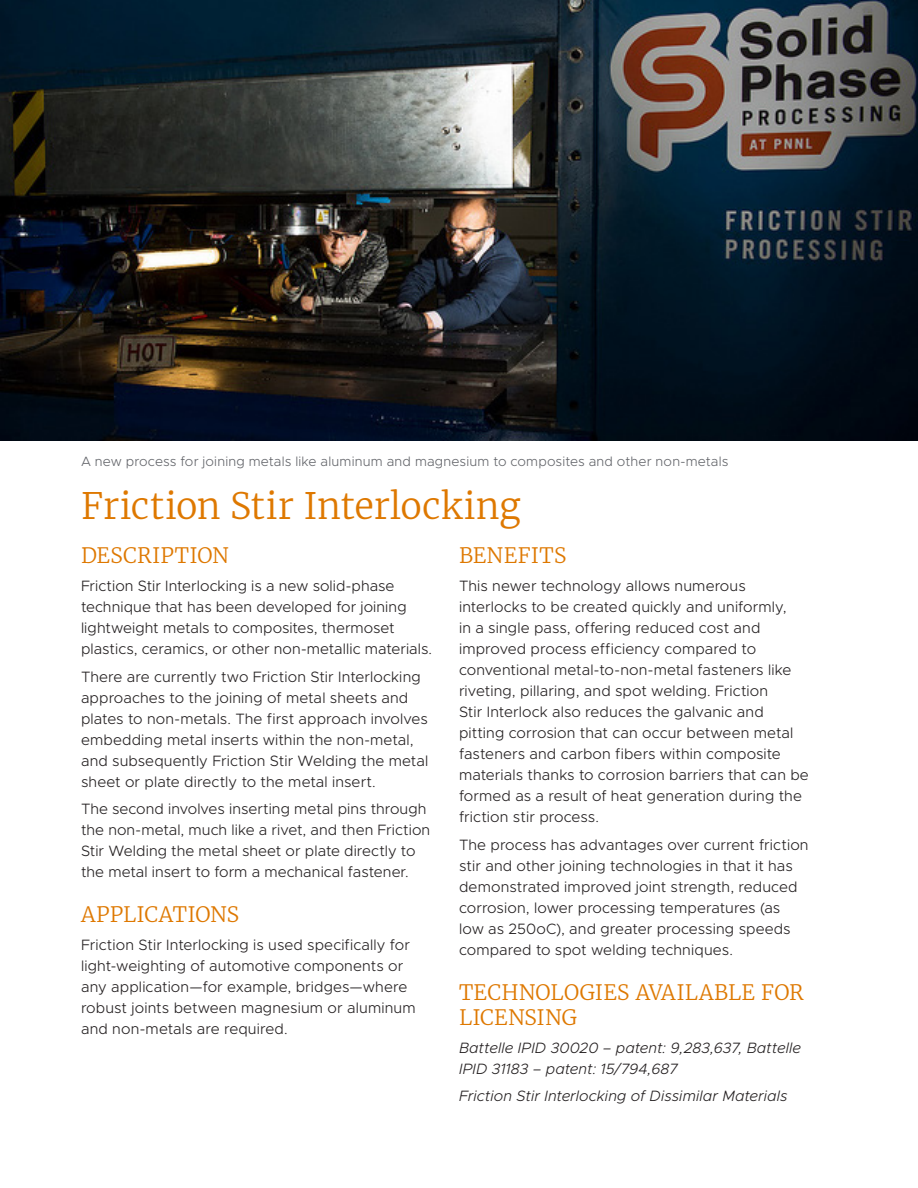
<style>
.page{position:relative;width:918px;height:1188px;background:#fff}
.page>*{position:absolute;margin:0;border:0;box-sizing:border-box;transform-origin:0 0}
.Flier_Title{font:300 36px "Merriweather";color:#de7800}
.Flier_Section-Head_1{font:300 21px/25.2px "Merriweather";letter-spacing:.005em;color:#de7800}
.Flier_Body_Text{font:300 15px/21px "Metropolis";letter-spacing:.005em;color:#231f20}
.Flier_Body_Text-2{font:italic 300 15px/21px "Metropolis";letter-spacing:.005em;color:#231f20}
.Flier_Photo_Caption{font:300 13.5px "Metropolis";letter-spacing:.015em;color:#63656a}
</style>
<div class="page">
<img style="left:0;top:0;width:918px;height:441px">
<p class="Flier_Photo_Caption" style="left:81px;top:453px;width:649px">A new process for joining metals like aluminum and magnesium to composites and other non-metals</p>
<p class="Flier_Title" style="left:81px;top:481px;width:441px">Friction Stir Interlocking</p>
<p class="Flier_Section-Head_1" style="left:81px;top:542px;width:150px">DESCRIPTION</p>
<p class="Flier_Body_Text" style="left:81px;top:575px;width:353px">Friction Stir Interlocking is a new solid-phase technique that has been developed for joining lightweight metals to composites, thermoset plastics, ceramics, or other non-metallic materials.</p>
<p class="Flier_Body_Text" style="left:81px;top:666px;width:349px">There are currently two Friction Stir Interlocking approaches to the joining of metal sheets and plates to non-metals. The first approach involves embedding metal inserts within the non-metal, and subsequently Friction Stir Welding the metal sheet or plate directly to the metal insert.</p>
<p class="Flier_Body_Text" style="left:81px;top:799px;width:351px">The second involves inserting metal pins through the non-metal, much like a rivet, and then Friction Stir Welding the metal sheet or plate directly to the metal insert to form a mechanical fastener.</p>
<p class="Flier_Section-Head_1" style="left:81px;top:902px;width:160px">APPLICATIONS</p>
<p class="Flier_Body_Text" style="left:81px;top:934px;width:336px">Friction Stir Interlocking is used specifically for light-weighting of automotive components or any application—for example, bridges—where robust joints between magnesium or aluminum and non-metals are required.</p>
<p class="Flier_Section-Head_1" style="left:459px;top:542px;width:109px">BENEFITS</p>
<p class="Flier_Body_Text" style="left:459px;top:575px;width:351px">This newer technology allows numerous interlocks to be created quickly and uniformly,<br>in a single pass, offering reduced cost and improved process efficiency compared to conventional metal-to-non-metal fasteners like riveting, pillaring, and spot welding. Friction<br>Stir Interlock also reduces the galvanic and pitting corrosion that can occur between metal fasteners and carbon fibers within composite materials thanks to corrosion barriers that can be formed as a result of heat generation during the friction stir process.</p>
<p class="Flier_Body_Text" style="left:459px;top:834px;width:351px">The process has advantages over current friction stir and other joining technologies in that it has demonstrated improved joint strength, reduced corrosion, lower processing temperatures (as low as 250oC), and greater processing speeds compared to spot welding techniques.</p>
<p class="Flier_Section-Head_1" style="left:459px;top:979px;width:346px">TECHNOLOGIES AVAILABLE FOR<br>LICENSING</p>
<p class="Flier_Body_Text-2" style="left:459px;top:1037px;width:344px">Battelle IPID 30020 – patent: 9,283,637, Battelle<br>IPID 31183 – patent: 15/794,687</p>
<p class="Flier_Body_Text-2" style="left:459px;top:1086px;width:330px">Friction Stir Interlocking of Dissimilar Materials</p>
</div>
